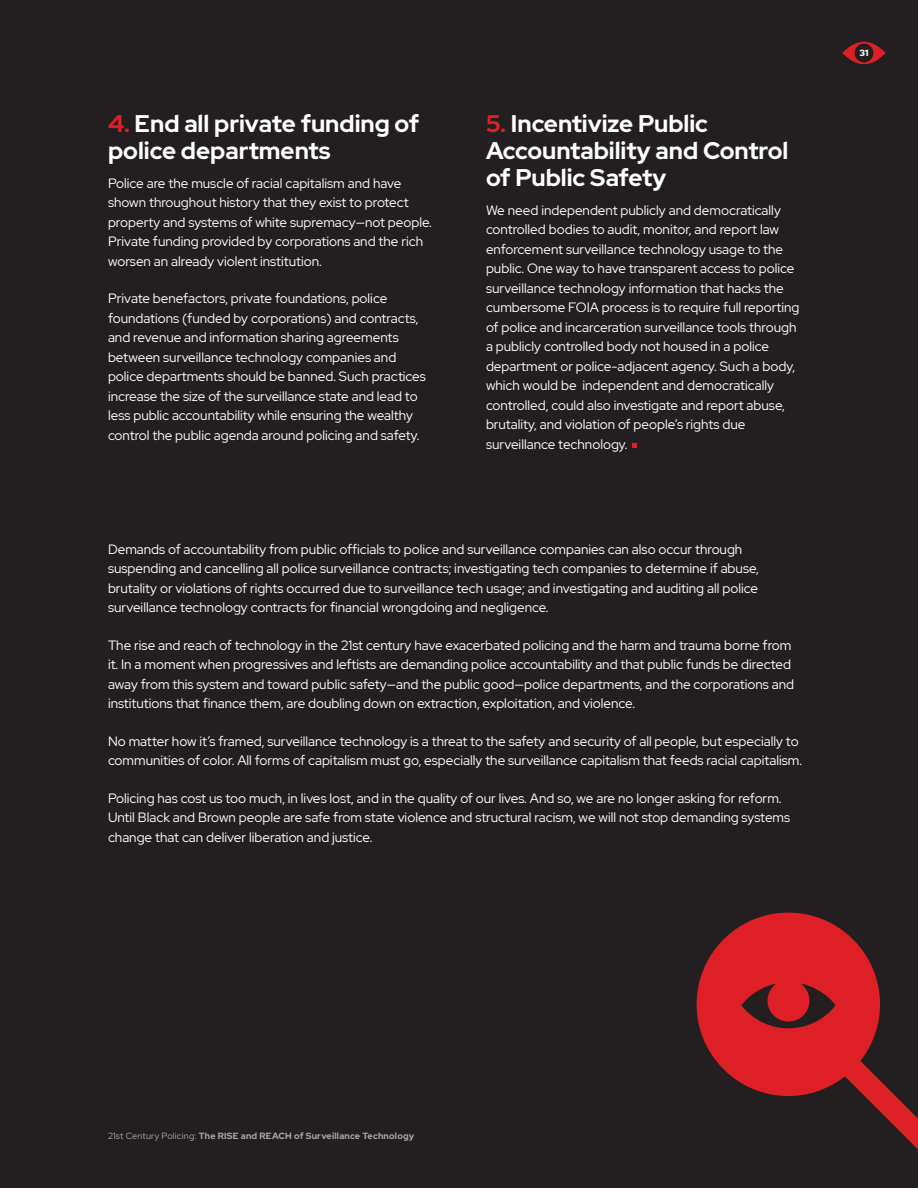
<style>
.page{position:relative;width:918px;height:1188px;background:#231f20}
.page>*{position:absolute;margin:0;border:0;box-sizing:border-box;transform-origin:0 0}
.t1{font:700 24px/27px "Red Hat Display";color:#fff}
.Paragraph_-_San_Seri{font:13.5px/19.5px "Red Hat Display";color:#fff}
.t2{font:700 9px "Red Hat Display";letter-spacing:.025em;color:#a8a9ad}
.t3{font:900 9px "Red Hat Display";color:#fff}
.s1{color:#de1f26}
.s2{font-weight:400}
</style>
<div class="page">
<svg style="left:842px;top:42px;width:44px;height:22px"></svg>
<div style="left:855px;top:44px;width:18px;height:18px;background:#231f20;border-radius:50%"></div>
<svg style="left:697px;top:913px;width:221px;height:237px"></svg>
<svg style="left:632px;top:443px;width:5px;height:4px"></svg>
<h2 class="t1" style="left:108px;top:110px;width:313px"><span class="s1">4.</span> End all private funding of police departments</h2>
<p class="Paragraph_-_San_Seri" style="left:108px;top:173px;width:325px">Police are the muscle of racial capitalism and have shown throughout history that they exist to protect property and systems of white supremacy—not people.<br>Private funding provided by corporations and the rich worsen an already violent institution.</p>
<p class="Paragraph_-_San_Seri" style="left:108px;top:289px;width:319px">Private benefactors, private foundations, police foundations (funded by corporations) and contracts, and revenue and information sharing agreements between surveillance technology companies and police departments should be banned. Such practices increase the size of the surveillance state and lead to less public accountability while ensuring the wealthy control the public agenda around policing and safety.</p>
<h2 class="t1" style="left:486px;top:110px;width:304px"><span class="s1">5.</span> Incentivize Public<br>Accountability and Control of Public Safety</h2>
<p class="Paragraph_-_San_Seri" style="left:486px;top:200px;width:315px">We need independent publicly and democratically controlled bodies to audit, monitor, and report law enforcement surveillance technology usage to the public. One way to have transparent access to police surveillance technology information that hacks the cumbersome FOIA process is to require full reporting of police and incarceration surveillance tools through a publicly controlled body not housed in a police department or police-adjacent agency. Such a body, which would be independent and democratically controlled, could also investigate and report abuse, brutality, and violation of people’s rights due surveillance technology.</p>
<p class="Paragraph_-_San_Seri" style="left:108px;top:539px;width:653px">Demands of accountability from public officials to police and surveillance companies can also occur through suspending and cancelling all police surveillance contracts; investigating tech companies to determine if abuse, brutality or violations of rights occurred due to surveillance tech usage; and investigating and auditing all police surveillance technology contracts for financial wrongdoing and negligence.</p>
<p class="Paragraph_-_San_Seri" style="left:108px;top:635px;width:688px">The rise and reach of technology in the 21st century have exacerbated policing and the harm and trauma borne from it. In a moment when progressives and leftists are demanding police accountability and that public funds be directed away from this system and toward public safety—and the public good—police departments, and the corporations and institutions that finance them, are doubling down on extraction, exploitation, and violence.</p>
<p class="Paragraph_-_San_Seri" style="left:108px;top:731px;width:696px">No matter how it’s framed, surveillance technology is a threat to the safety and security of all people, but especially to communities of color. All forms of capitalism must go, especially the surveillance capitalism that feeds racial capitalism.</p>
<p class="Paragraph_-_San_Seri" style="left:108px;top:788px;width:684px">Policing has cost us too much, in lives lost, and in the quality of our lives. And so, we are no longer asking for reform.<br>Until Black and Brown people are safe from state violence and structural racism, we will not stop demanding systems change that can deliver liberation and justice.</p>
<p class="t3" style="left:859px;top:47px;width:11px">31</p>
<p class="t2" style="left:108px;top:1130px;width:308px"><span class="s2">21st Century Policing:</span> The RISE and REACH of Surveillance Technology</p>
</div>
